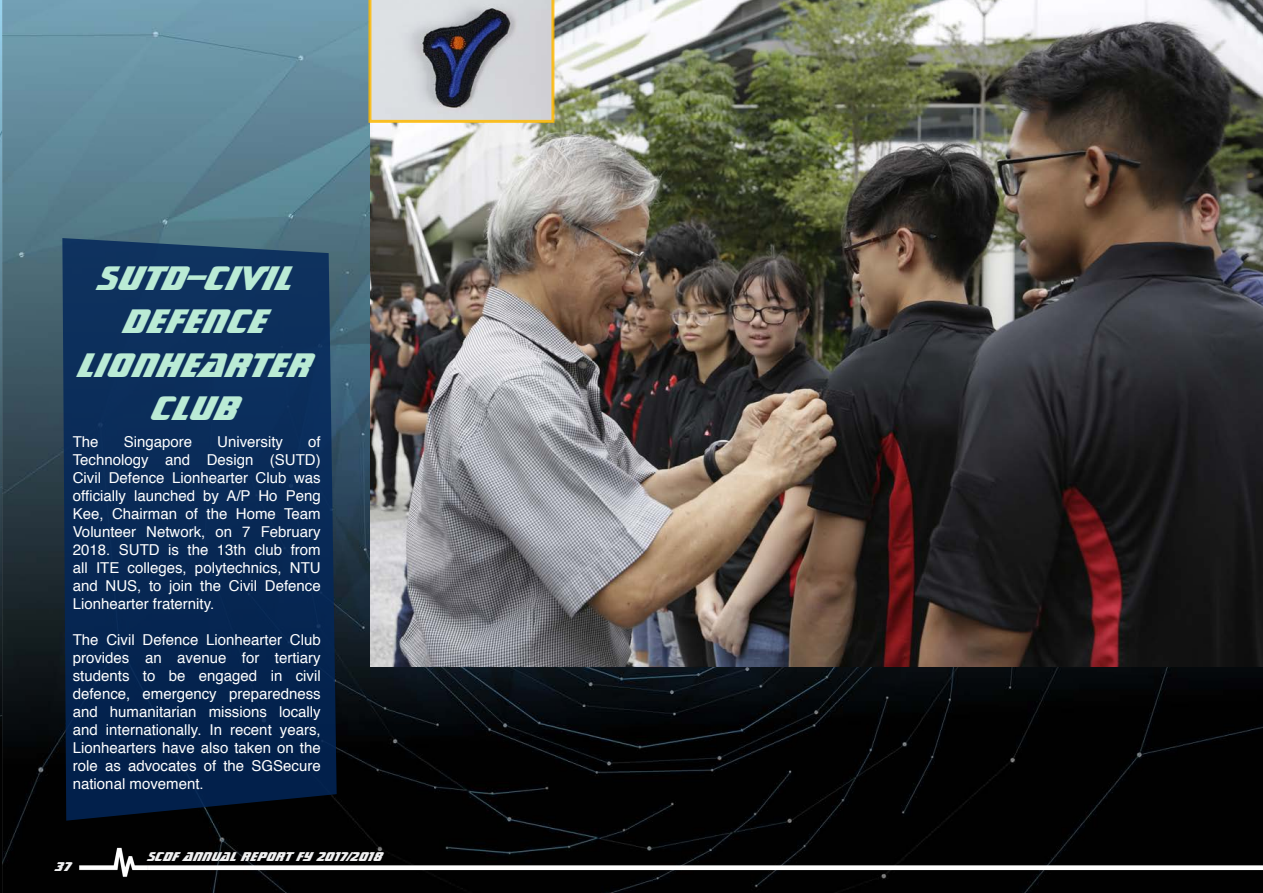
<style>
.page{position:relative;width:1263px;height:893px;background:#fff}
.page>*{position:absolute;margin:0;border:0;box-sizing:border-box;transform-origin:0 0}
.t1{font:800 36px/43.2px "Star Trek Gen BT";color:#baebd5;text-align:center}
.t2{font:15px/18px "Helvetica";color:#fff;text-align:justify}
.t3{font:800 13.5px "Star Trek Gen BT";color:#f0f0f1}
</style>
<div class="page">
<img style="left:0;top:0;width:1263px;height:893px">
<img style="left:370px;top:0;width:893px;height:667px">
<svg style="left:62px;top:238px;width:275px;height:583px;background:#092953"></svg>
<svg style="left:368px;top:0;width:186px;height:123px;background:#b0b0af"></svg>
<img style="left:0;top:839px;width:1263px;height:53px">
<p class="t1" style="left:80px;top:255px;width:236px">SUTD–CIVIL<br>DEFENCE<br>LIONHEARTER<br>CLUB</p>
<p class="t2" style="left:73px;top:433px;width:27px">The</p>
<p class="t2" style="left:124px;top:433px;width:70px">Singapore</p>
<p class="t2" style="left:217px;top:433px;width:67px">University</p>
<p class="t2" style="left:73px;top:433px;width:249px;text-indent:235px">of Technology and Design (SUTD)<br>Civil Defence Lionhearter Club was officially launched by A/P Ho Peng Kee, Chairman of the Home Team Volunteer Network, on 7 February 2018. SUTD is the 13th club from all ITE colleges, polytechnics, NTU and NUS, to join the Civil Defence Lionhearter fraternity.</p>
<p class="t2" style="left:73px;top:631px;width:249px">The Civil Defence Lionhearter Club provides an avenue for tertiary students to be engaged in civil defence, emergency preparedness and humanitarian missions locally and internationally. In recent years, Lionhearters have also taken on the role as advocates of the SGSecure national movement.</p>
<p class="t3" style="left:56px;top:857px;width:17px">37</p>
<p class="t3" style="left:148px;top:848px;width:237px">SCDF ANNUAL REPORT FY 2017/2018</p>
</div>
